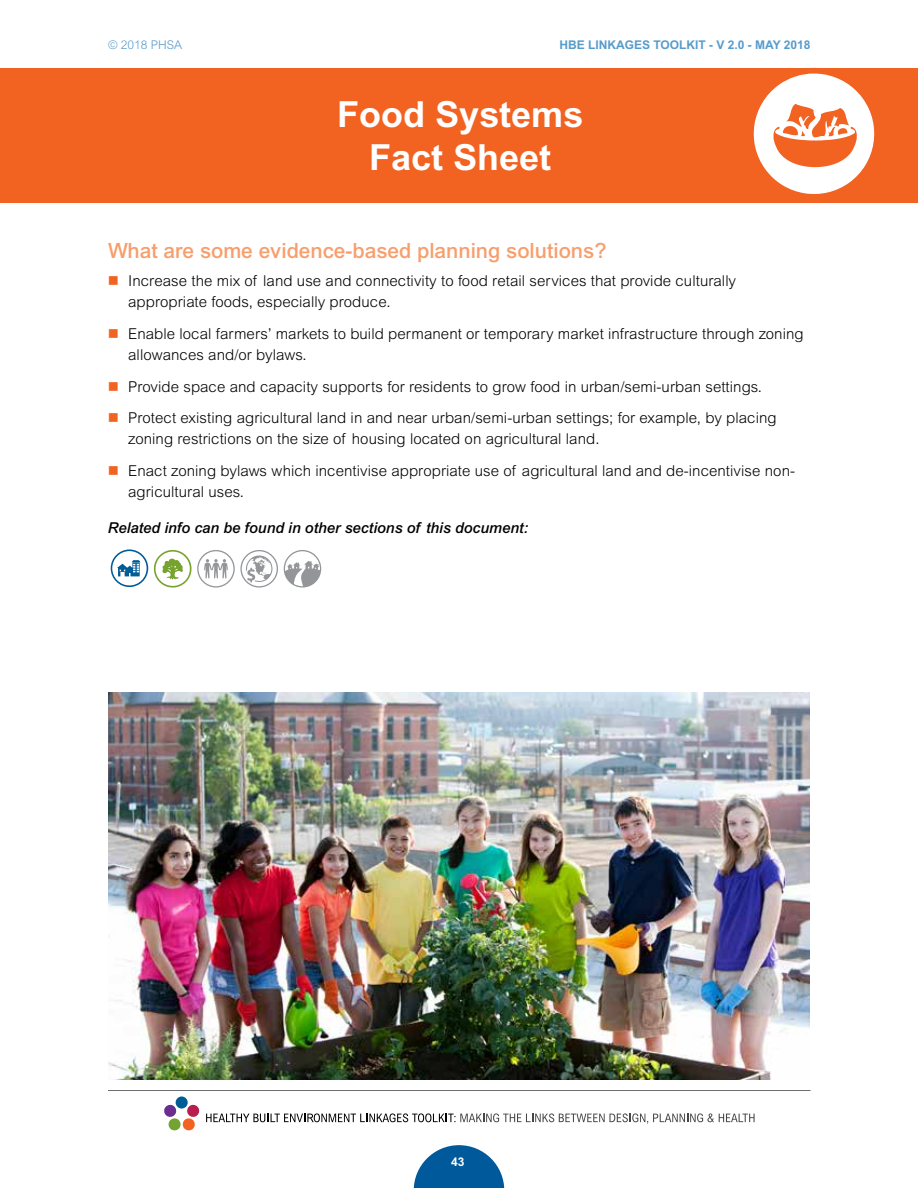
<style>
.page{position:relative;width:918px;height:1188px;background:#fff}
.page>*{position:absolute;margin:0;border:0;box-sizing:border-box;transform-origin:0 0}
.t1{font:54px "HB Eicons";letter-spacing:.005em;color:#939598}
.t2{font:700 36px/43.2px "Arial MT Std";color:#fff;text-align:center}
.t3{font:500 21px "Arial MT Std";color:#f89e6d}
.t4{font:300 15px/21px "Arial MT Std";letter-spacing:.005em;color:#000}
.t5{font:italic 500 15px "Arial MT Std";color:#000}
.t6{font:700 12px "Arial MT Std";color:#579bcb}
.t7{font:300 12px "Arial MT Std";color:#579bcb}
.t8{font:700 12px "Arial MT Std";color:#fff}
.s1{color:#005c97}
.s2{color:#78a22f}
</style>
<div class="page">
<div style="left:0;top:68px;width:918px;height:134px;background:#f26322"></div>
<svg style="left:206px;top:1113px;width:549px;height:11px"></svg>
<div style="left:176px;top:1096px;width:12px;height:13px;background:#005c97;border-radius:50%"></div>
<svg style="left:164px;top:1104px;width:36px;height:27px"></svg>
<svg style="left:414px;top:1145px;width:90px;height:43px"></svg>
<hr style="left:108px;top:1090px;width:703px;height:1px;background:#6d6e71">
<svg style="left:743px;top:73px;width:146px;height:130px"></svg>
<img style="left:108px;top:692px;width:702px;height:388px">
<p class="t7" style="left:108px;top:38px;width:76px">© 2018 PHSA</p>
<p class="t6" style="left:559px;top:38px;width:253px">HBE LINKAGES TOOLKIT - V 2.0 - MAY 2018</p>
<h2 class="t2" style="left:337px;top:92px;width:248px">Food Systems<br>Fact Sheet</h2>
<h3 class="t3" style="left:108px;top:239px;width:500px">What are some evidence-based planning solutions?</h3>
<p class="t4" style="left:128px;top:270px;width:609px">Increase the mix of land use and connectivity to food retail services that provide culturally appropriate foods, especially produce.</p>
<p class="t4" style="left:128px;top:323px;width:677px">Enable local farmers’ markets to build permanent or temporary market infrastructure through zoning allowances and/or bylaws.</p>
<p class="t4" style="left:128px;top:370px;width:650px;line-height:31.8px">Provide space and capacity supports for residents to grow food in urban/semi-urban settings.<br>Protect existing agricultural land in and near urban/semi-urban settings; for example, by placing</p>
<p class="t4" style="left:128px;top:423px;width:668px;line-height:31.8px">zoning restrictions on the size of housing located on agricultural land.<br>Enact zoning bylaws which incentivise appropriate use of agricultural land and de-incentivise non-</p>
<p class="t4" style="left:128px;top:481px;width:117px">agricultural uses.</p>
<p class="t5" style="left:108px;top:519px;width:422px">Related info can be found in other sections of this document:</p>
<h1 class="t1" style="left:108px;top:537px;width:217px"><span class="s1">1</span><span class="s2">3</span>768</h1>
<p class="t8" style="left:451px;top:1155px;width:15px">43</p>
</div>
